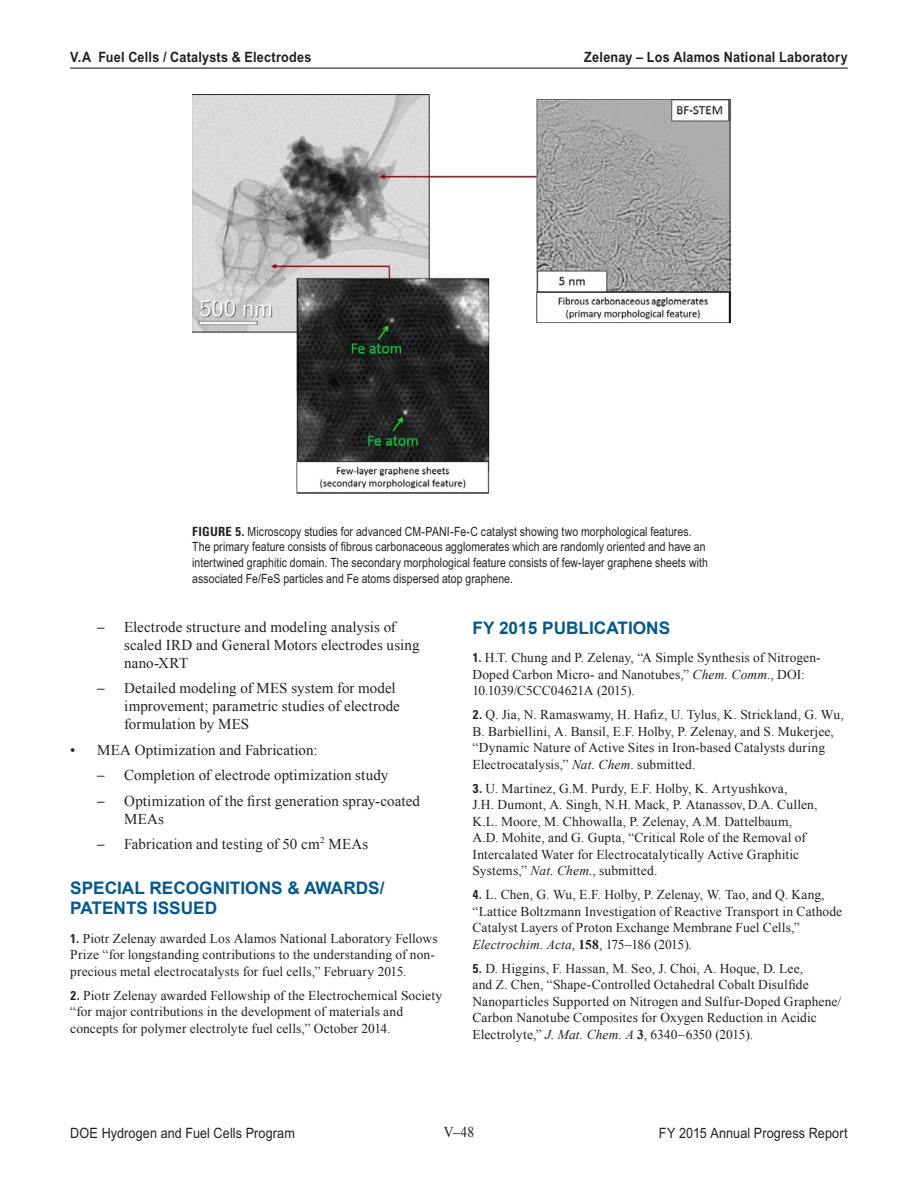
<style>
.page{position:relative;width:918px;height:1188px;background:#fff}
.page>*{position:absolute;margin:0;border:0;box-sizing:border-box;transform-origin:0 0}
._1_Object_Head_Blue{font:700 17.25px/20.7px "Arial";color:#005990}
.t1{font:15px/18px "Times New Roman";letter-spacing:.005em;color:#231f20}
.t2{font:15px "Times New Roman";letter-spacing:.005em;color:#231f20;scale:.9 1}
.t3{font:700 14.25px "Arial Narrow MT Pro";letter-spacing:.015em;color:#231f20;scale:1.08 1}
.t4{font:14.25px "Arial Narrow MT Pro";letter-spacing:.01em;color:#231f20;scale:1.08 1}
._1_Reference{font:13.5px/16.5px "Times New Roman";letter-spacing:.01em;color:#231f20}
._1_FigureTitle{font:12.75px/15.8px "Arial Narrow MT Pro";letter-spacing:.01em;color:#231f20}
.t5{font:9px "Times New Roman";color:#231f20}
.s1{font-family:"Zurich BT";font-weight:700;font-stretch:condensed}
.s2{font-family:"Zurich BT"}
.s3{font-family:"Zurich BT";font-weight:700;font-stretch:condensed;font-size:12.75px}
.s4{font-style:italic}
.s5{font-weight:700}
</style>
<div class="page">
<hr style="left:70px;top:68px;width:778px;height:1px;background:#231f20">
<img style="left:192px;top:95px;width:538px;height:399px">
<hr style="left:297px;top:492px;width:192px;height:1px;background:#231f20">
<p class="t3" style="left:70px;top:48px;width:225px">V.A Fuel Cells / Catalysts &amp; Electrodes</p>
<p class="t3" style="left:584px;top:48px;width:246px">Zelenay – Los Alamos National Laboratory</p>
<p class="_1_FigureTitle" style="left:192px;top:523px;width:517px"><span class="s1">FIGURE 5.</span> Microscopy studies for advanced CM-PANI-Fe-C catalyst showing two morphological features.<br>The primary feature consists of fibrous carbonaceous agglomerates which are randomly oriented and have an intertwined graphitic domain. The secondary morphological feature consists of few-layer graphene sheets with associated Fe/FeS particles and Fe atoms dispersed atop graphene.</p>
<p class="t1" style="left:124px;top:617px;width:297px;text-indent:-27px"><span class="s2">–</span> Electrode structure and modeling analysis of scaled IRD and General Motors electrodes using nano-XRT</p>
<p class="t1" style="left:124px;top:679px;width:277px;text-indent:-27px"><span class="s2">–</span> Detailed modeling of MES system for model improvement; parametric studies of electrode formulation by MES</p>
<p class="t1" style="left:70px;top:740px;width:249px">• MEA Optimization and Fabrication:</p>
<p class="t1" style="left:97px;top:766px;width:293px"><span class="s2">–</span> Completion of electrode optimization study</p>
<p class="t1" style="left:124px;top:792px;width:297px;text-indent:-27px"><span class="s2">–</span> Optimization of the first generation spray-coated<br>MEAs</p>
<p class="t1" style="left:97px;top:835px;width:224px"><span class="s2">–</span> Fabrication and testing of 50 cm</p>
<p class="t5" style="left:320px;top:834px;width:6px">2</p>
<p class="t1" style="left:328px;top:835px;width:41px">MEAs</p>
<p class="_1_Object_Head_Blue" style="left:70px;top:878px;width:316px">SPECIAL RECOGNITIONS &amp; AWARDS/<br>PATENTS ISSUED</p>
<p class="_1_Reference" style="left:70px;top:930px;width:369px"><span class="s3">1.</span> Piotr Zelenay awarded Los Alamos National Laboratory Fellows<br>Prize “for longstanding contributions to the understanding of non&shy;precious metal electrocatalysts for fuel cells,” February 2015.</p>
<p class="_1_Reference" style="left:70px;top:987px;width:374px"><span class="s3">2.</span> Piotr Zelenay awarded Fellowship of the Electrochemical Society “for major contributions in the development of materials and concepts for polymer electrolyte fuel cells,” October 2014.</p>
<p class="_1_Object_Head_Blue" style="left:472px;top:618px;width:199px">FY 2015 PUBLICATIONS</p>
<p class="_1_Reference" style="left:472px;top:649px;width:350px"><span class="s3">1.</span> H.T. Chung and P. Zelenay, “A Simple Synthesis of Nitrogen-<br>Doped Carbon Micro‑ and Nanotubes,” <span class="s4">Chem. Comm</span>., DOI:<br>10.1039/C5CC04621A (2015).</p>
<p class="_1_Reference" style="left:472px;top:706px;width:373px"><span class="s3">2.</span> Q. Jia, N. Ramaswamy, H. Hafiz, U. Tylus, K. Strickland, G. Wu, B. Barbiellini, A. Bansil, E.F. Holby, P. Zelenay, and S. Mukerjee, “Dynamic Nature of Active Sites in Iron-based Catalysts during Electrocatalysis,” <span class="s4">Nat. Chem</span>. submitted.</p>
<p class="_1_Reference" style="left:472px;top:780px;width:347px"><span class="s3">3.</span> U. Martinez, G.M. Purdy, E.F. Holby, K. Artyushkova,<br>J.H. Dumont, A. Singh, N.H. Mack, P. Atanassov, D.A. Cullen, K.L. Moore, M. Chhowalla, P. Zelenay, A.M. Dattelbaum, A.D. Mohite, and G. Gupta, “Critical Role of the Removal of Intercalated Water for Electrocatalytically Active Graphitic Systems,” <span class="s4">Nat. Chem.</span>, submitted.</p>
<p class="_1_Reference" style="left:472px;top:886px;width:371px"><span class="s3">4.</span> L. Chen, G. Wu, E.F. Holby, P. Zelenay, W. Tao, and Q. Kang, “Lattice Boltzmann Investigation of Reactive Transport in Cathode Catalyst Layers of Proton Exchange Membrane Fuel Cells,” <span class="s4">Electrochim. Acta</span>, <span class="s5">158</span>, 175–186 (2015).</p>
<p class="_1_Reference" style="left:472px;top:960px;width:370px"><span class="s3">5.</span> D. Higgins, F. Hassan, M. Seo, J. Choi, A. Hoque, D. Lee,<br>and Z. Chen, “Shape-Controlled Octahedral Cobalt Disulfide Nanoparticles Supported on Nitrogen and Sulfur-Doped Graphene/ Carbon Nanotube Composites for Oxygen Reduction in Acidic Electrolyte,” <span class="s4">J. Mat. Chem. A</span> <span class="s5">3</span>, 6340–6350 (2015).</p>
<p class="t4" style="left:70px;top:1124px;width:210px">DOE Hydrogen and Fuel Cells Program</p>
<p class="t2" style="left:444px;top:1122px;width:35px">V–48</p>
<p class="t4" style="left:659px;top:1124px;width:176px">FY 2015 Annual Progress Report</p>
</div>
